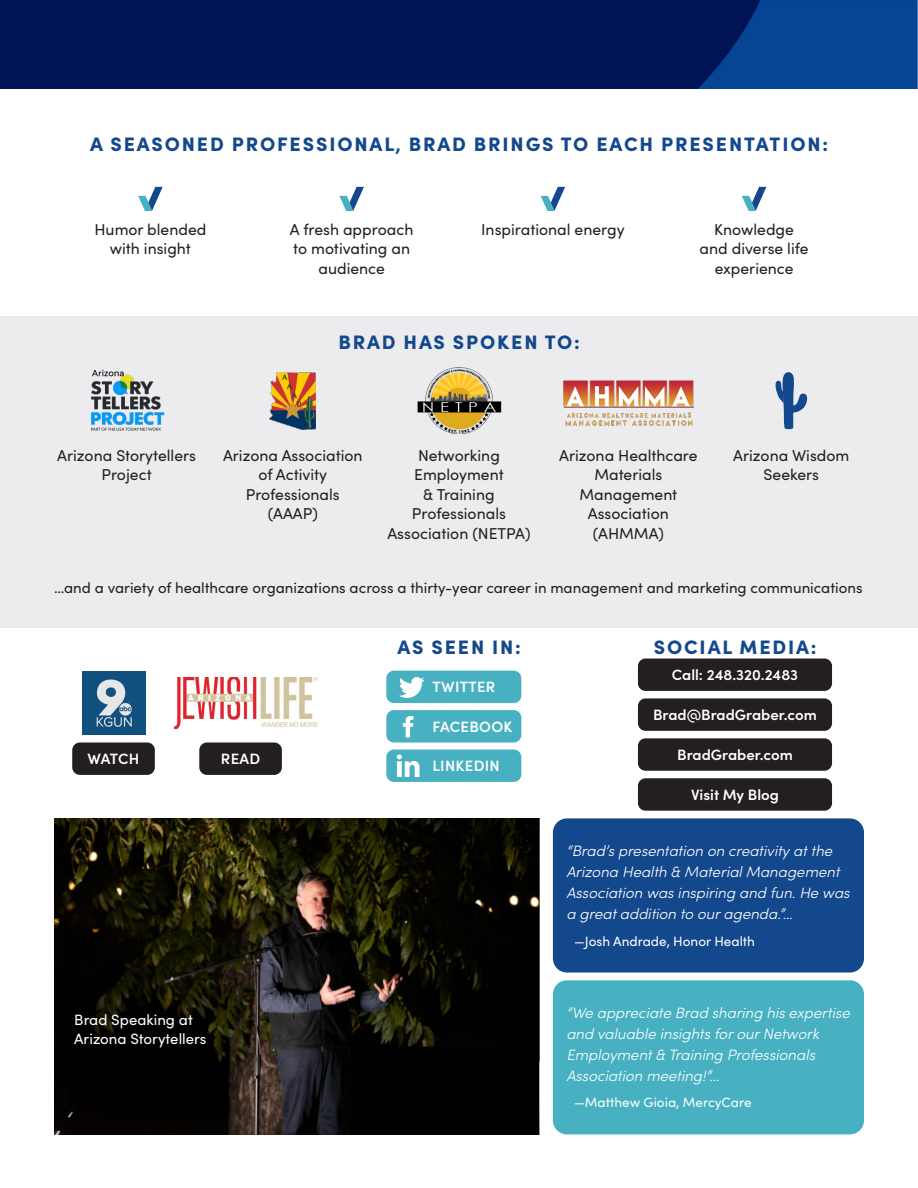
<style>
.page{position:relative;width:918px;height:1188px;background:#fff}
.page>*{position:absolute;margin:0;border:0;box-sizing:border-box;transform-origin:0 0}
.center_headline{font:900 19.5px "Sofia Pro";letter-spacing:.095em;color:#14488d}
.Headline{font:900 19.5px "Sofia Pro";letter-spacing:.095em;color:#14488d}
.checkmarks{font:15.75px/19.5px "Sofia Pro";color:#231f20;text-align:center}
.quote{font:italic 300 15px/21px "Sofia Pro";color:#fff}
.Body_copy{font:15px "Sofia Pro";color:#231f20}
.quote-2{font:600 15px "Sofia Pro";color:#fff}
.Body_copy-2{font:15px/19.5px "Sofia Pro";color:#fff}
.quote-3{font:600 15px "Sofia Pro";letter-spacing:.02em;color:#fff}
.quote_name{font:13.5px "Sofia Pro";color:#fff}
</style>
<div class="page">
<div style="left:0;top:316px;width:918px;height:311px;background:#ececee"></div>
<img style="left:0;top:0;width:918px;height:89px">
<svg style="left:138px;top:187px;width:25px;height:24px"></svg>
<svg style="left:339px;top:187px;width:25px;height:24px"></svg>
<svg style="left:541px;top:187px;width:24px;height:24px"></svg>
<svg style="left:742px;top:187px;width:24px;height:24px"></svg>
<img style="left:417px;top:368px;width:84px;height:66px">
<img style="left:270px;top:372px;width:46px;height:57px">
<img style="left:91px;top:369px;width:74px;height:62px">
<img style="left:563px;top:380px;width:131px;height:46px">
<img style="left:54px;top:818px;width:485px;height:316px">
<div style="left:553px;top:818px;width:311px;height:155px;background:#14488d;border-radius:14px"></div>
<div style="left:553px;top:980px;width:311px;height:154px;background:#47b1c2;border-radius:14px"></div>
<div style="left:386px;top:671px;width:135px;height:32px;background:#47b1c2;border-radius:8px"></div>
<svg style="left:399px;top:677px;width:26px;height:21px"></svg>
<div style="left:386px;top:710px;width:135px;height:32px;background:#47b1c2;border-radius:8px"></div>
<svg style="left:403px;top:716px;width:11px;height:22px"></svg>
<div style="left:386px;top:750px;width:135px;height:32px;background:#47b1c2;border-radius:8px"></div>
<svg style="left:397px;top:755px;width:23px;height:22px"></svg>
<div style="left:72px;top:742px;width:83px;height:33px;background:#231f20;border-radius:8px"></div>
<div style="left:199px;top:742px;width:83px;height:33px;background:#231f20;border-radius:8px"></div>
<div style="left:638px;top:659px;width:194px;height:32px;background:#231f20;border-radius:8px"></div>
<div style="left:638px;top:698px;width:194px;height:33px;background:#231f20;border-radius:8px"></div>
<div style="left:638px;top:738px;width:194px;height:33px;background:#231f20;border-radius:8px"></div>
<div style="left:638px;top:778px;width:194px;height:33px;background:#231f20;border-radius:8px"></div>
<img style="left:82px;top:672px;width:63px;height:63px">
<img style="left:174px;top:678px;width:144px;height:50px">
<svg style="left:775px;top:372px;width:33px;height:57px"></svg>
<p class="center_headline" style="left:90px;top:129px;width:739px">A SEASONED PROFESSIONAL, BRAD BRINGS TO EACH PRESENTATION:</p>
<p class="checkmarks" style="left:94px;top:219px;width:113px">Humor blended with insight</p>
<p class="checkmarks" style="left:290px;top:219px;width:125px">A fresh approach to motivating an audience</p>
<p class="checkmarks" style="left:481px;top:219px;width:145px">Inspirational energy</p>
<p class="checkmarks" style="left:700px;top:219px;width:111px">Knowledge and diverse life experience</p>
<p class="center_headline" style="left:338px;top:327px;width:243px">BRAD HAS SPOKEN TO:</p>
<p class="checkmarks" style="left:57px;top:445px;width:140px">Arizona Storytellers<br>Project</p>
<p class="checkmarks" style="left:559px;top:445px;width:140px">Arizona Healthcare<br>Materials<br>Management<br>Association (AHMMA)</p>
<p class="checkmarks" style="left:387px;top:445px;width:145px">Networking<br>Employment<br>&amp; Training<br>Professionals<br>Association (NETPA)</p>
<p class="checkmarks" style="left:223px;top:445px;width:141px">Arizona Association of Activity<br>Professionals (AAAP)</p>
<p class="checkmarks" style="left:733px;top:445px;width:118px">Arizona Wisdom<br>Seekers</p>
<p class="Body_copy" style="left:54px;top:577px;width:810px">…and a variety of healthcare organizations across a thirty-year career in management and marketing communications</p>
<p class="quote-2" style="left:88px;top:747px;width:53px">WATCH</p>
<p class="quote-2" style="left:221px;top:747px;width:41px">READ</p>
<p class="Body_copy-2" style="left:74px;top:1009px;width:134px">Brad Speaking at<br>Arizona Storytellers</p>
<p class="Headline" style="left:398px;top:632px;width:125px">AS SEEN IN:</p>
<p class="Headline" style="left:654px;top:632px;width:164px">SOCIAL MEDIA:</p>
<p class="quote-3" style="left:433px;top:676px;width:64px">TWITTER</p>
<p class="quote-3" style="left:433px;top:715px;width:81px">FACEBOOK</p>
<p class="quote-3" style="left:433px;top:755px;width:69px">LINKEDIN</p>
<p class="quote-2" style="left:672px;top:663px;width:128px">Call: 248.320.2483</p>
<p class="quote-2" style="left:653px;top:703px;width:165px">Brad@BradGraber.com</p>
<p class="quote-2" style="left:677px;top:743px;width:117px">BradGraber.com</p>
<p class="quote-2" style="left:691px;top:783px;width:89px">Visit My Blog</p>
<p class="quote" style="left:566px;top:840px;width:285px">“Brad’s presentation on creativity at the Arizona Health &amp; Material Management Association was inspiring and fun. He was a great addition to our agenda.”…</p>
<p class="quote_name" style="left:574px;top:931px;width:182px">—Josh Andrade, Honor Health</p>
<p class="quote" style="left:566px;top:1002px;width:285px">“We appreciate Brad sharing his expertise and valuable insights for our Network Employment &amp; Training Professionals Association meeting!”…</p>
<p class="quote_name" style="left:574px;top:1093px;width:179px">—Matthew Gioia, MercyCare</p>
</div>
